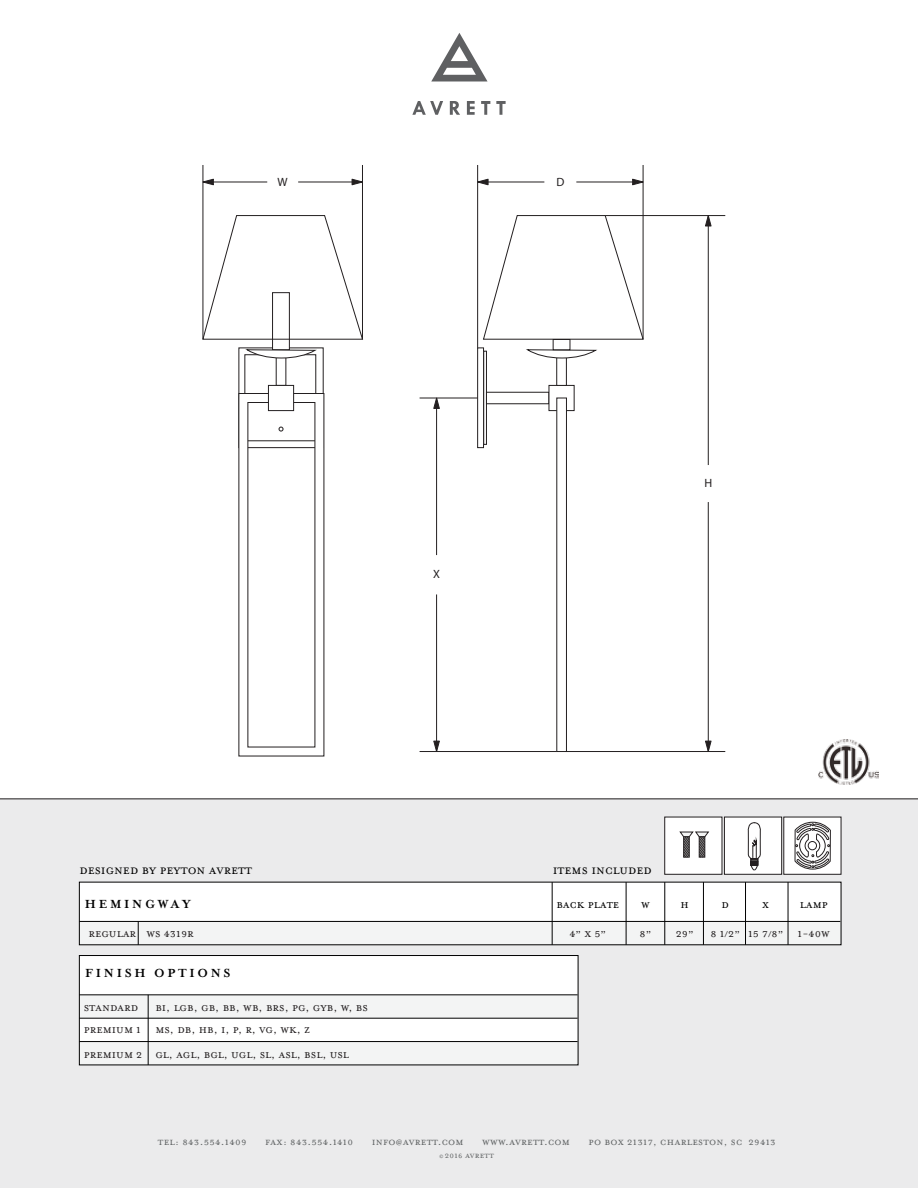
<style>
.page{position:relative;width:918px;height:1188px;background:#fff}
.page>*{position:absolute;margin:0;border:0;box-sizing:border-box;transform-origin:0 0}
.t1{font:15px "Mrs Eaves Small Caps OT";color:#010101}
.t2{font:13.5px/21.9px "Mrs Eaves All Small Caps OT";color:#231f20}
.t3{font:700 13.5px "Mrs Eaves OT";letter-spacing:.2em;color:#010101}
.t4{font:13.5px "Mrs Eaves All Small Caps OT";color:#010101}
.t5{font:12px "Mrs Eaves All Small Caps OT";letter-spacing:.02em;color:#606364}
.t6{font:12px "Myriad Pro";color:#231f20}
.t7{font:9.75px "Mrs Eaves All Small Caps OT";letter-spacing:.02em;color:#606364}
.s1{font-size:7.5px}
</style>
<div class="page">
<div style="left:0;top:799px;width:918px;height:389px;background:#ebebec"></div>
<div style="left:79px;top:921px;width:761px;height:24px;background:#f3f4f4"></div>
<div style="left:79px;top:882px;width:761px;height:39px;background:#fff"></div>
<hr style="left:79px;top:921px;width:761px;height:1px;background:#010101">
<svg style="left:138px;top:922px;width:1px;height:21px"></svg>
<hr style="left:626px;top:882px;width:1px;height:63px;background:#010101">
<hr style="left:552px;top:882px;width:1px;height:63px;background:#010101">
<hr style="left:665px;top:882px;width:1px;height:63px;background:#010101">
<hr style="left:703px;top:882px;width:1px;height:63px;background:#010101">
<hr style="left:745px;top:882px;width:1px;height:63px;background:#010101">
<hr style="left:788px;top:882px;width:1px;height:63px;background:#010101">
<hr style="left:0;top:799px;width:918px;height:1px;background:#231f20">
<svg style="left:412px;top:101px;width:31px;height:14px"></svg>
<svg style="left:450px;top:101px;width:10px;height:14px"></svg>
<svg style="left:467px;top:101px;width:8px;height:14px"></svg>
<svg style="left:481px;top:101px;width:9px;height:14px"></svg>
<svg style="left:496px;top:101px;width:10px;height:14px"></svg>
<svg style="left:431px;top:33px;width:56px;height:48px"></svg>
<div style="left:665px;top:817px;width:57px;height:57px;background:#fff"></div>
<div style="left:724px;top:817px;width:58px;height:57px;background:#fff;border:1px solid #231f20"></div>
<div style="left:784px;top:817px;width:57px;height:57px;background:#fff"></div>
<svg style="left:748px;top:822px;width:13px;height:48px"></svg>
<svg style="left:680px;top:832px;width:29px;height:26px"></svg>
<svg style="left:795px;top:822px;width:36px;height:47px"></svg>
<img style="left:818px;top:740px;width:61px;height:45px">
<div style="left:477px;top:348px;width:7px;height:100px;background:#fff;border:1px solid #231f20"></div>
<svg style="left:239px;top:348px;width:85px;height:100px"></svg>
<svg style="left:483px;top:351px;width:4px;height:94px"></svg>
<div style="left:244px;top:354px;width:72px;height:87px;background:#fff"></div>
<div style="left:486px;top:392px;width:63px;height:12px;background:#fff;border:1px solid #231f20"></div>
<div style="left:549px;top:385px;width:26px;height:26px;background:#fff;border:1px solid #231f20"></div>
<div style="left:556px;top:398px;width:11px;height:354px;background:#fff;border:1px solid #231f20"></div>
<div style="left:556px;top:357px;width:11px;height:29px;background:#fff;border:1px solid #231f20"></div>
<svg style="left:483px;top:215px;width:161px;height:125px"></svg>
<svg style="left:526px;top:349px;width:70px;height:10px"></svg>
<div style="left:553px;top:339px;width:17px;height:11px;background:#fff;border:1px solid #231f20"></div>
<div style="left:272px;top:292px;width:18px;height:58px;background:#fff;border:1px solid #231f20"></div>
<svg style="left:202px;top:215px;width:161px;height:125px"></svg>
<svg style="left:245px;top:349px;width:71px;height:10px"></svg>
<div style="left:268px;top:385px;width:26px;height:26px;background:#fff;border:1px solid #231f20"></div>
<svg style="left:238px;top:393px;width:87px;height:364px"></svg>
<hr style="left:708px;top:502px;width:1px;height:250px;background:#231f20">
<hr style="left:708px;top:216px;width:1px;height:249px;background:#231f20">
<hr style="left:605px;top:215px;width:120px;height:1px;background:#231f20">
<hr style="left:566px;top:751px;width:159px;height:1px;background:#231f20">
<svg style="left:705px;top:215px;width:7px;height:12px"></svg>
<svg style="left:705px;top:740px;width:7px;height:11px"></svg>
<hr style="left:203px;top:182px;width:64px;height:1px;background:#231f20">
<hr style="left:298px;top:182px;width:64px;height:1px;background:#231f20">
<hr style="left:362px;top:165px;width:1px;height:174px;background:#231f20">
<hr style="left:203px;top:165px;width:1px;height:174px;background:#231f20">
<svg style="left:351px;top:178px;width:11px;height:8px"></svg>
<svg style="left:202px;top:178px;width:12px;height:8px"></svg>
<hr style="left:576px;top:182px;width:67px;height:1px;background:#231f20">
<hr style="left:478px;top:182px;width:66px;height:1px;background:#231f20">
<hr style="left:477px;top:165px;width:1px;height:183px;background:#231f20">
<hr style="left:643px;top:165px;width:1px;height:174px;background:#231f20">
<svg style="left:477px;top:178px;width:12px;height:8px"></svg>
<svg style="left:632px;top:178px;width:12px;height:8px"></svg>
<hr style="left:436px;top:594px;width:1px;height:158px;background:#231f20">
<hr style="left:436px;top:398px;width:1px;height:157px;background:#231f20">
<hr style="left:420px;top:398px;width:58px;height:1px;background:#231f20">
<hr style="left:420px;top:751px;width:137px;height:1px;background:#231f20">
<svg style="left:434px;top:397px;width:6px;height:12px"></svg>
<svg style="left:434px;top:741px;width:6px;height:10px"></svg>
<div style="left:79px;top:995px;width:498px;height:23px;background:#f3f4f4"></div>
<div style="left:79px;top:1042px;width:498px;height:23px;background:#f3f4f4"></div>
<div style="left:79px;top:956px;width:498px;height:39px;background:#fff"></div>
<div style="left:79px;top:1018px;width:498px;height:24px;background:#fff"></div>
<div style="left:79px;top:955px;width:499px;height:110px;border:1px solid #010101"></div>
<hr style="left:79px;top:995px;width:499px;height:1px;background:#010101">
<hr style="left:79px;top:1018px;width:499px;height:1px;background:#010101">
<hr style="left:79px;top:1041px;width:499px;height:1px;background:#010101">
<hr style="left:148px;top:995px;width:1px;height:70px;background:#010101">
<p class="t6" style="left:278px;top:174px;width:12px">W</p>
<p class="t6" style="left:556px;top:174px;width:9px">D</p>
<p class="t6" style="left:433px;top:567px;width:8px">X</p>
<p class="t6" style="left:704px;top:476px;width:9px">H</p>
<p class="t1" style="left:79px;top:862px;width:174px">designed by peyton avrett</p>
<p class="t1" style="left:553px;top:862px;width:101px">items included</p>
<p class="t3" style="left:85px;top:897px;width:107px">HEMINGWAY</p>
<p class="t4" style="left:556px;top:897px;width:64px">BACK PLATE</p>
<p class="t4" style="left:762px;top:897px;width:8px">x</p>
<p class="t4" style="left:800px;top:897px;width:30px">LAMP</p>
<p class="t2" style="left:146px;top:922px;width:49px">ws 4319r</p>
<p class="t2" style="left:798px;top:922px;width:34px">1-40w</p>
<p class="t4" style="left:641px;top:897px;width:10px">W</p>
<p class="t4" style="left:681px;top:897px;width:10px">H</p>
<p class="t4" style="left:721px;top:897px;width:9px">D</p>
<p class="t2" style="left:88px;top:922px;width:49px">regular</p>
<p class="t2" style="left:569px;top:922px;width:38px">4” x 5”</p>
<p class="t2" style="left:640px;top:922px;width:13px">8”</p>
<p class="t2" style="left:676px;top:922px;width:66px">29” 8 1/2”</p>
<p class="t2" style="left:748px;top:922px;width:37px">15 7/8”</p>
<p class="t3" style="left:85px;top:965px;width:147px">FINISH OPTIONS</p>
<p class="t2" style="left:84px;top:996px;width:59px">STANDARD<br>PREMIUM 1</p>
<p class="t2" style="left:84px;top:1043px;width:267px">PREMIUM 2 GL, AGL, bgl, ugl, sl, asl, bsl, usl</p>
<p class="t2" style="left:155px;top:996px;width:214px">BI, LGB, GB, BB, WB, brs, pg, gyb, w, bs<br>MS, DB, HB, I, P, R, VG, WK, z</p>
<p class="t5" style="left:158px;top:1135px;width:90px">tel: 843.554.1409</p>
<p class="t5" style="left:265px;top:1135px;width:90px">fax: 843.554.1410</p>
<p class="t5" style="left:372px;top:1135px;width:93px">info@avrett.com</p>
<p class="t5" style="left:482px;top:1135px;width:89px">www.avrett.com</p>
<p class="t5" style="left:588px;top:1135px;width:189px">po box 21317, charleston, sc 29413</p>
<p class="t7" style="left:440px;top:1150px;width:56px"><span class="s1">©</span> 2016 avrett</p>
</div>
